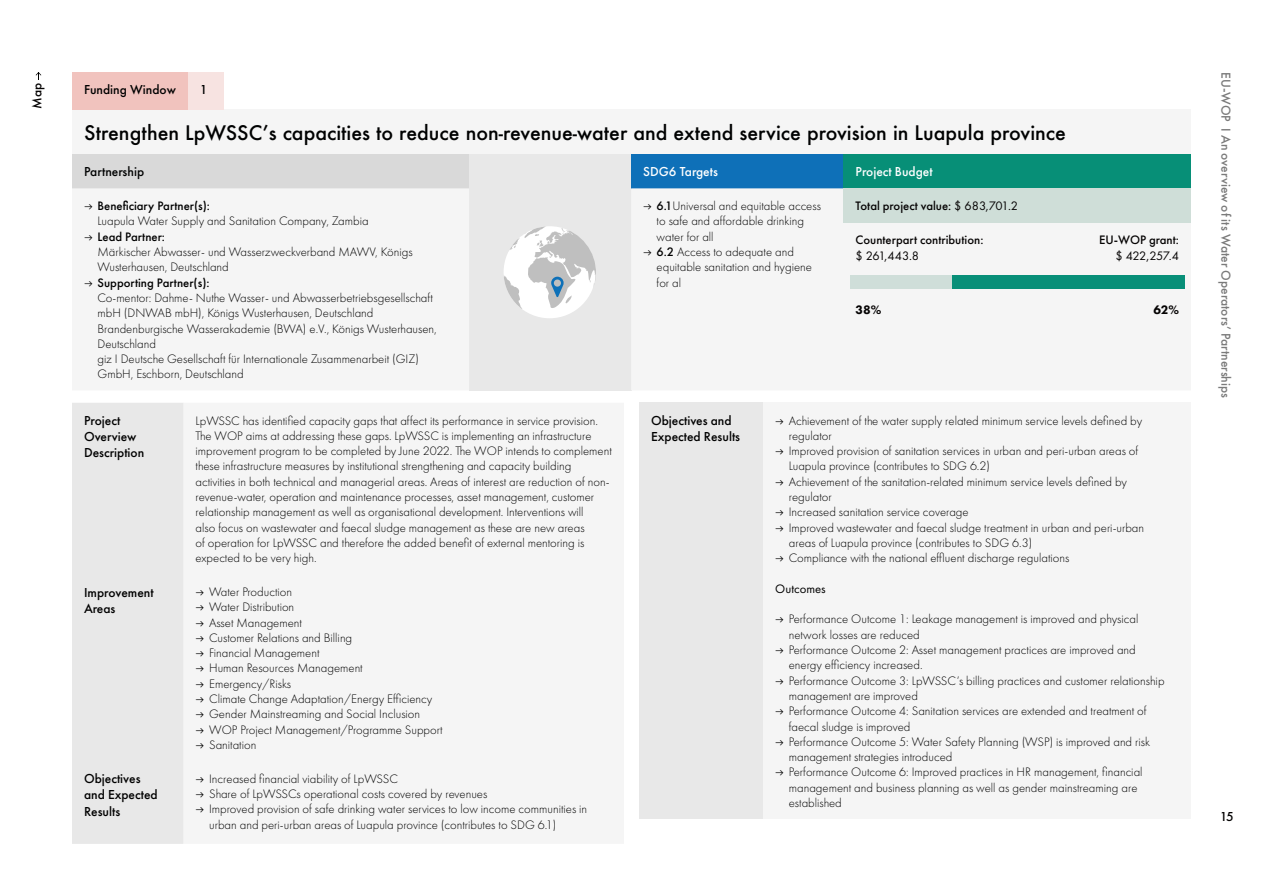
<style>
.page{position:relative;width:1263px;height:893px;background:#fff}
.page>*{position:absolute;margin:0;border:0;box-sizing:border-box;transform-origin:0 0}
.t1{font:500 19.5px "Futura";color:#000101}
.t2{font:500 13.5px/16.2px "Futura PT";color:#000}
.t3{font:500 13.5px "Futura PT";color:#7a7a7a}
.t4{font:500 13.5px "Futura PT";color:#fff}
.t5{font:500 13.5px "Futura PT";color:#000101}
.t6{font:500 13.5px "Futura PT";color:#050303}
.t7{font:300 12.75px/15.3px "Futura PT";color:#000}
.t8{font:500 12.75px "Futura PT";color:#050303}
.t9{font:500 12.75px "Futura PT";color:#000}
.t10{font:12.75px "Futura PT";letter-spacing:-.035em;color:#050303}
.t11{font:12.75px "Futura PT";color:#000}
.t12{font:800 12.75px "Futura PT";color:#050303}
.s1{font-weight:500}
.s2{font-weight:400}
</style>
<div class="page">
<svg style="left:36px;top:72px;width:5px;height:8px"></svg>
<div style="left:72px;top:109px;width:1119px;height:45px;background:#f5f5f5"></div>
<div style="left:72px;top:154px;width:397px;height:34px;background:#d9d9d9"></div>
<div style="left:469px;top:154px;width:162px;height:236px;background:#e8e8e8"></div>
<div style="left:631px;top:154px;width:212px;height:34px;background:#0e70b8"></div>
<div style="left:843px;top:154px;width:348px;height:34px;background:#078f77"></div>
<div style="left:843px;top:188px;width:348px;height:35px;background:#cfded8"></div>
<div style="left:504px;top:226px;width:92px;height:92px;background:#fff;border-radius:50%"></div>
<svg style="left:504px;top:226px;width:92px;height:85px"></svg>
<div style="left:850px;top:275px;width:335px;height:14px;background:#088f78"></div>
<div style="left:850px;top:275px;width:101px;height:14px;background:#cfded9"></div>
<div style="left:72px;top:403px;width:112px;height:441px;background:#e8e8e8"></div>
<div style="left:639px;top:403px;width:124px;height:416px;background:#e8e8e8"></div>
<div style="left:763px;top:403px;width:428px;height:416px;background:#f5f5f5"></div>
<div style="left:72px;top:72px;width:116px;height:37px;background:#f1c3be"></div>
<div style="left:188px;top:72px;width:36px;height:37px;background:#f7e3e1"></div>
<p class="t6" style="left:29px;top:109px;width:27px;rotate:-90deg">Map</p>
<p class="t2" style="left:84px;top:82px;width:93px">Funding Window</p>
<p class="t2" style="left:200px;top:82px;width:9px">1</p>
<h1 class="t1" style="left:84px;top:119px;width:983px">Strengthen LpWSSC’s capacities to reduce non-revenue-water and extend service provision in Luapula province</h1>
<p class="t5" style="left:84px;top:164px;width:62px">Partnership</p>
<p class="t4" style="left:643px;top:164px;width:76px">SDG6 Targets</p>
<p class="t4" style="left:855px;top:164px;width:79px">Project Budget</p>
<p class="t9" style="left:98px;top:198px;width:114px">Beneficiary Partner(s):</p>
<p class="t7" style="left:98px;top:214px;width:273px">Luapula Water Supply and Sanitation Company, Zambia</p>
<p class="t9" style="left:98px;top:229px;width:69px">Lead Partner:</p>
<p class="t7" style="left:98px;top:244px;width:317px">Märkischer Abwasser- und Wasserzweckverband MAWV, Königs<br>Wusterhausen, Deutschland</p>
<p class="t9" style="left:98px;top:275px;width:114px">Supporting Partner(s):</p>
<p class="t7" style="left:98px;top:290px;width:341px">Co-mentor: Dahme- Nuthe Wasser- und Abwasserbetriebsgesellschaft mbH (DNWAB mbH), Königs Wusterhausen, Deutschland Brandenburgische Wasserakademie (BWA) e.V., Königs Wusterhausen, Deutschland<br>giz I Deutsche Gesellschaft für Internationale Zusammenarbeit (GIZ)<br>GmbH, Eschborn, Deutschland</p>
<p class="t7" style="left:657px;top:198px;width:166px"><span class="s1">6.1</span>Universal and equitable access to safe and affordable drinking water for all<br><span class="s1">6.2</span> Access to adequate and equitable sanitation and hygiene for al</p>
<p class="t8" style="left:855px;top:198px;width:164px">Total project value: <span class="s2">$ 683,701.2</span></p>
<p class="t8" style="left:855px;top:232px;width:129px">Counterpart contribution:</p>
<p class="t10" style="left:855px;top:248px;width:65px">$ 261,443.8</p>
<p class="t8" style="left:1099px;top:232px;width:81px">EU-WOP grant:</p>
<p class="t10" style="left:1115px;top:248px;width:65px">$ 422,257.4</p>
<p class="t12" style="left:855px;top:302px;width:27px">38%</p>
<p class="t12" style="left:1153px;top:302px;width:27px">62%</p>
<p class="t2" style="left:84px;top:412px;width:62px">Project<br>Overview<br>Description</p>
<p class="t7" style="left:196px;top:413px;width:418px">LpWSSC has identified capacity gaps that affect its performance in service provision.<br>The WOP aims at addressing these gaps. LpWSSC is implementing an infrastructure improvement program to be completed by June 2022. The WOP intends to complement these infrastructure measures by institutional strengthening and capacity building activities in both technical and managerial areas. Areas of interest are reduction of non&shy;revenue-water, operation and maintenance processes, asset management, customer relationship management as well as organisational development. Interventions will<br>also focus on wastewater and faecal sludge management as these are new areas<br>of operation for LpWSSC and therefore the added benefit of external mentoring is expected to be very high.</p>
<p class="t2" style="left:84px;top:584px;width:71px">Improvement<br>Areas</p>
<p class="t7" style="left:209px;top:584px;width:235px">Water Production<br>Water Distribution<br>Asset Management<br>Customer Relations and Billing<br>Financial Management<br>Human Resources Management<br>Emergency/Risks<br>Climate Change Adaptation/Energy Efficiency<br>Gender Mainstreaming and Social Inclusion<br>WOP Project Management/Programme Support<br>Sanitation</p>
<p class="t2" style="left:84px;top:771px;width:75px">Objectives and Expected<br>Results</p>
<p class="t7" style="left:209px;top:771px;width:380px">Increased financial viability of LpWSSC<br>Share of LpWSSCs operational costs covered by revenues<br>Improved provision of safe drinking water services to low income communities in urban and peri-urban areas of Luapula province (contributes to SDG 6.1)</p>
<p class="t2" style="left:651px;top:412px;width:91px">Objectives and<br>Expected Results</p>
<p class="t7" style="left:789px;top:413px;width:357px">Achievement of the water supply related minimum service levels defined by regulator<br>Improved provision of sanitation services in urban and peri-urban areas of Luapula province (contributes to SDG 6.2)<br>Achievement of the sanitation-related minimum service levels defined by regulator<br>Increased sanitation service coverage<br>Improved wastewater and faecal sludge treatment in urban and peri-urban areas of Luapula province (contributes to SDG 6.3)<br>Compliance with the national effluent discharge regulations</p>
<p class="t11" style="left:775px;top:581px;width:52px">Outcomes</p>
<p class="t7" style="left:789px;top:612px;width:377px">Performance Outcome 1: Leakage management is improved and physical network losses are reduced<br>Performance Outcome 2: Asset management practices are improved and energy efficiency increased.<br>Performance Outcome 3: LpWSSC’s billing practices and customer relationship management are improved<br>Performance Outcome 4: Sanitation services are extended and treatment of faecal sludge is improved<br>Performance Outcome 5: Water Safety Planning (WSP) is improved and risk management strategies introduced<br>Performance Outcome 6: Improved practices in HR management, financial management and business planning as well as gender mainstreaming are established</p>
<p class="t3" style="left:1234px;top:72px;width:327px;rotate:90deg">EU-WOP I An overview of its Water Operators’ Partnerships</p>
<p class="t6" style="left:1220px;top:808px;width:15px">15</p>
</div>
